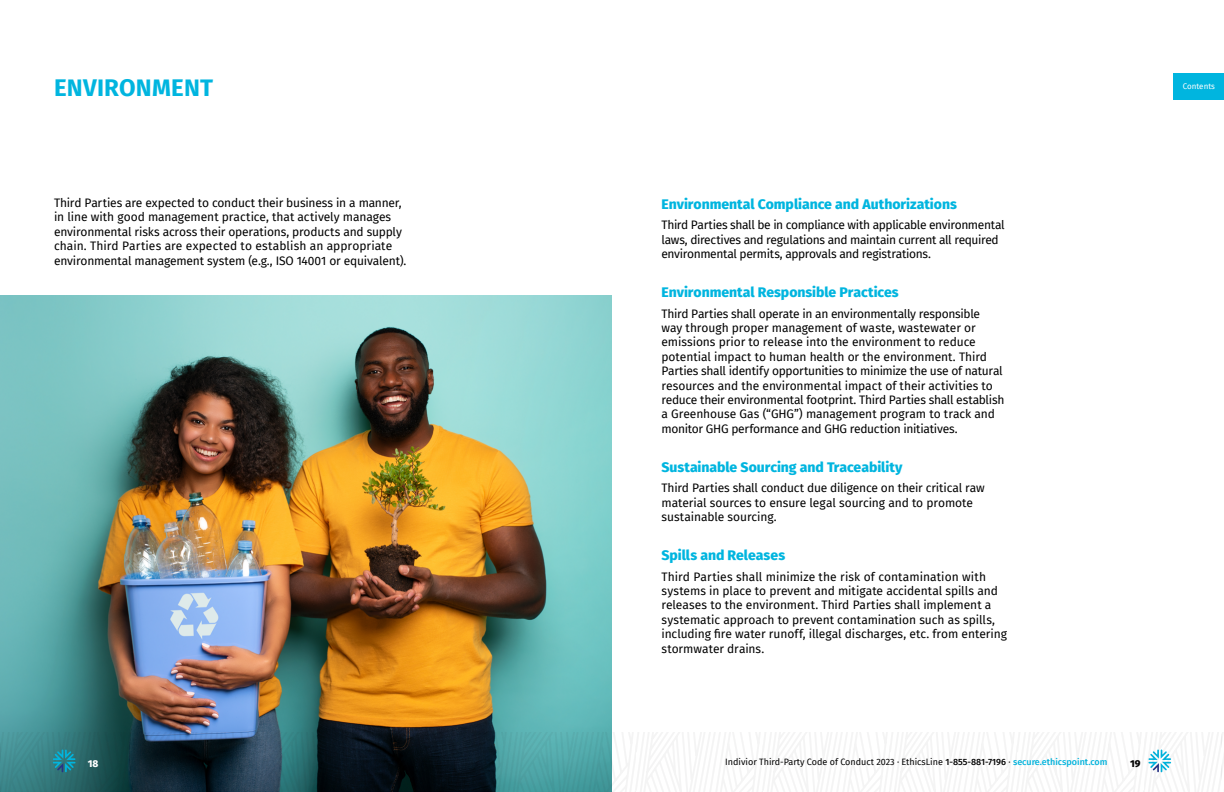
<style>
.page{position:relative;width:1224px;height:792px;background:#fff}
.page>*{position:absolute;margin:0;border:0;box-sizing:border-box;transform-origin:0 0}
.t1{font:700 24px "Fira Sans";letter-spacing:.01em;color:#00b5df}
.t2{font:800 14px "Fira Sans";letter-spacing:-.005em;color:#00b5df}
.t3{font:12px/14.4px "Fira Sans";letter-spacing:-.01em;color:#000}
.t4{font:12px/14.4px "Fira Sans";letter-spacing:-.03em;color:#000}
.t5{font:800 10px "Fira Sans";color:#000}
.t6{font:800 10px "Fira Sans";color:#fff}
.t7{font:9px "Fira Sans";color:#000}
.t8{font:8px "Fira Sans";color:#fff}
.s1{font-weight:500}
.s2{font-weight:500;color:#00b5df}
</style>
<div class="page">
<img style="left:0;top:296px;width:612px;height:437px">
<hr style="left:1221px;top:733px;width:3px;height:59px;background:#bfbfbf">
<hr style="left:0;top:733px;width:1px;height:59px;background:#bfbfbf">
<div style="left:1174px;top:73px;width:50px;height:26px;background:#00b5df"></div>
<svg style="left:1px;top:733px;width:1220px;height:59px"></svg>
<svg style="left:53px;top:750px;width:22px;height:22px"></svg>
<h1 class="t1" style="left:54px;top:67px;width:161px">ENVIRONMENT</h1>
<p class="t3" style="left:54px;top:195px;width:354px">Third Parties are expected to conduct their business in a manner, in line with good management practice, that actively manages environmental risks across their operations, products and supply chain. Third Parties are expected to establish an appropriate environmental management system (e.g., ISO 14001 or equivalent).</p>
<p class="t2" style="left:662px;top:192px;width:297px">Environmental Compliance and Authorizations</p>
<p class="t4" style="left:662px;top:217px;width:345px">Third Parties shall be in compliance with applicable environmental laws, directives and regulations and maintain current all required environmental permits, approvals and registrations.</p>
<p class="t2" style="left:662px;top:280px;width:239px">Environmental Responsible Practices</p>
<p class="t3" style="left:662px;top:306px;width:344px">Third Parties shall operate in an environmentally responsible<br>way through proper management of waste, wastewater or emissions prior to release into the environment to reduce potential impact to human health or the environment. Third Parties shall identify opportunities to minimize the use of natural resources and the environmental impact of their activities to reduce their environmental footprint. Third Parties shall establish a Greenhouse Gas (“GHG”) management program to track and monitor GHG performance and GHG reduction initiatives.</p>
<p class="t2" style="left:662px;top:455px;width:242px">Sustainable Sourcing and Traceability</p>
<p class="t3" style="left:662px;top:481px;width:325px">Third Parties shall conduct due diligence on their critical raw material sources to ensure legal sourcing and to promote sustainable sourcing.</p>
<p class="t2" style="left:662px;top:543px;width:125px">Spills and Releases</p>
<p class="t3" style="left:662px;top:569px;width:347px">Third Parties shall minimize the risk of contamination with systems in place to prevent and mitigate accidental spills and releases to the environment. Third Parties shall implement a systematic approach to prevent contamination such as spills, including fire water runoff, illegal discharges, etc. from entering stormwater drains.</p>
<p class="t6" style="left:88px;top:754px;width:12px">18</p>
<p class="t7" style="left:725px;top:755px;width:384px">Indivior Third-Party Code of Conduct 2023 ∙ EthicsLine <span class="s1">1-855-881-7196</span> ∙ <span class="s2">secure.ethicspoint.com</span></p>
<p class="t5" style="left:1130px;top:754px;width:12px">19</p>
<p class="t8" style="left:1183px;top:80px;width:34px">Contents</p>
</div>
